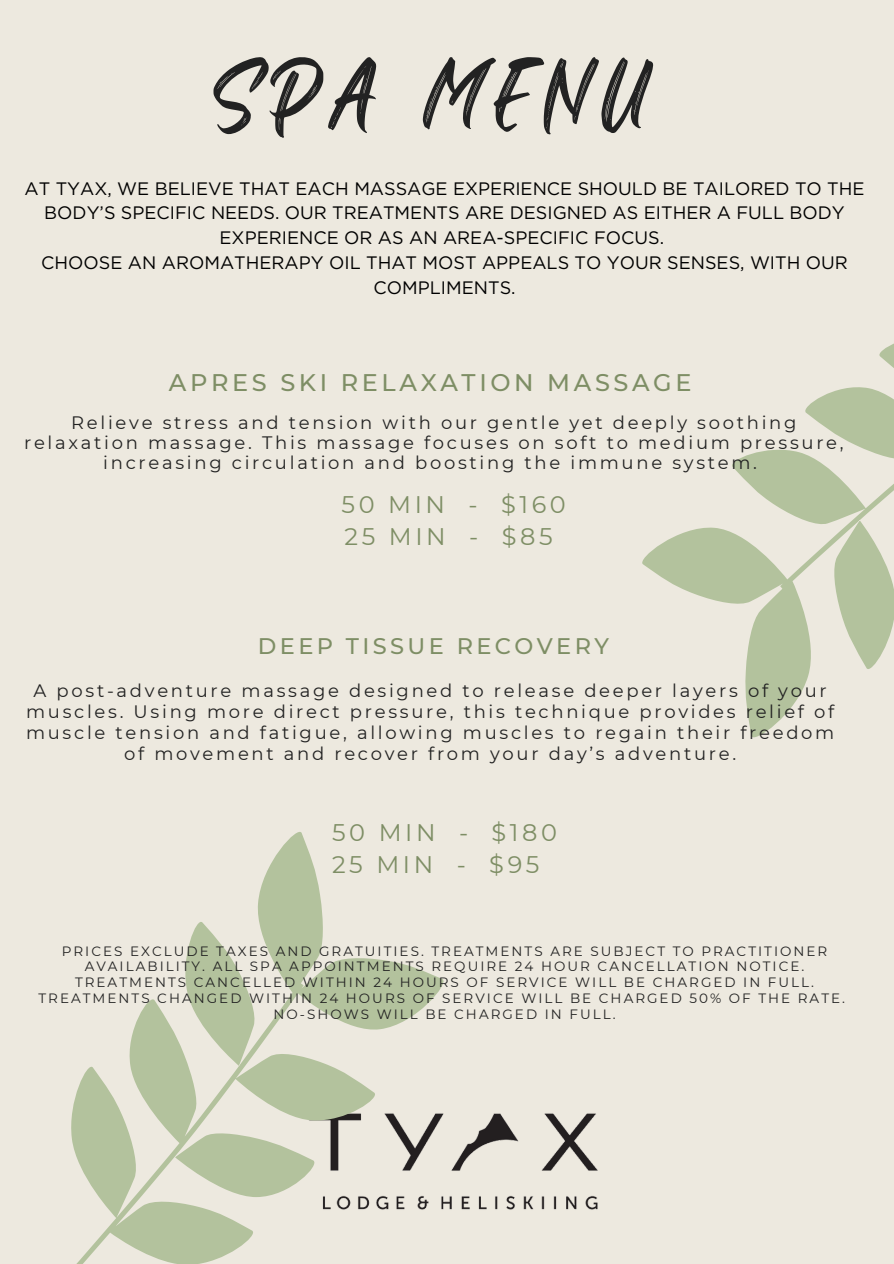
<style>
.page{position:relative;width:894px;height:1264px;background:#fff}
.page>*{position:absolute;margin:0;border:0;box-sizing:border-box;transform-origin:0 0}
.t1{font:88.5px "Black Bones";letter-spacing:.15em;color:#222}
.t2{font:24px/32.7px "Montserrat";letter-spacing:.15em;color:#7e8e65}
.t3{font:500 24px "Montserrat";letter-spacing:.15em;color:#7e8e65}
.t4{font:500 22.5px "Montserrat";letter-spacing:.15em;color:#7e8e65}
.t5{font:18px/21px "Montserrat";letter-spacing:.15em;color:#222;text-align:center}
.t6{font:18px/24.8px "Gotham";color:#000;text-align:center}
.t7{font:13.5px/15.8px "Montserrat";letter-spacing:.15em;color:#222;text-align:center}
</style>
<div class="page">
<div style="left:0;top:0;width:893px;height:1263px;background:#ede9df"></div>
<svg style="left:642px;top:344px;width:251px;height:394px"></svg>
<img style="left:481px;top:1113px;width:117px;height:97px">
<svg style="left:71px;top:832px;width:410px;height:431px"></svg>
<h4 class="t1" style="left:213px;top:34px;width:435px">SPA MENU</h4>
<h2 class="t6" style="left:25px;top:176px;width:841px">AT TYAX, WE BELIEVE THAT EACH MASSAGE EXPERIENCE SHOULD BE TAILORED TO THE BODY’S SPECIFIC NEEDS. OUR TREATMENTS ARE DESIGNED AS EITHER A FULL BODY EXPERIENCE OR AS AN AREA-SPECIFIC FOCUS.<br>CHOOSE AN AROMATHERAPY OIL THAT MOST APPEALS TO YOUR SENSES, WITH OUR COMPLIMENTS.</h2>
<h1 class="t3" style="left:169px;top:367px;width:524px">APRES SKI RELAXATION MASSAGE</h1>
<h5 class="t5" style="left:24px;top:412px;width:820px;line-height:20.2px">Relieve stress and tension with our gentle yet deeply soothing relaxation massage. This massage focuses on soft to medium pressure, increasing circulation and boosting the immune system.</h5>
<p class="t2" style="left:341px;top:488px;width:226px">50 MIN - $160<br>25 MIN - $85</p>
<h2 class="t4" style="left:258px;top:631px;width:352px">DEEP TISSUE RECOVERY</h2>
<p class="t5" style="left:26px;top:680px;width:809px">A post-adventure massage designed to release deeper layers of your muscles. Using more direct pressure, this technique provides relief of muscle tension and fatigue, allowing muscles to regain their freedom of movement and recover from your day’s adventure.</p>
<h3 class="t2" style="left:332px;top:815px;width:226px">50 MIN - $180<br>25 MIN - $95</h3>
<h5 class="t7" style="left:38px;top:942px;width:807px">PRICES EXCLUDE TAXES AND GRATUITIES. TREATMENTS ARE SUBJECT TO PRACTITIONER AVAILABILITY. ALL SPA APPOINTMENTS REQUIRE 24 HOUR CANCELLATION NOTICE.<br>TREATMENTS CANCELLED WITHIN 24 HOURS OF SERVICE WILL BE CHARGED IN FULL.<br>TREATMENTS CHANGED WITHIN 24 HOURS OF SERVICE WILL BE CHARGED 50% OF THE RATE.</h5>
<h3 class="t7" style="left:273px;top:1005px;width:343px">NO-SHOWS WILL BE CHARGED IN FULL.</h3>
</div>
